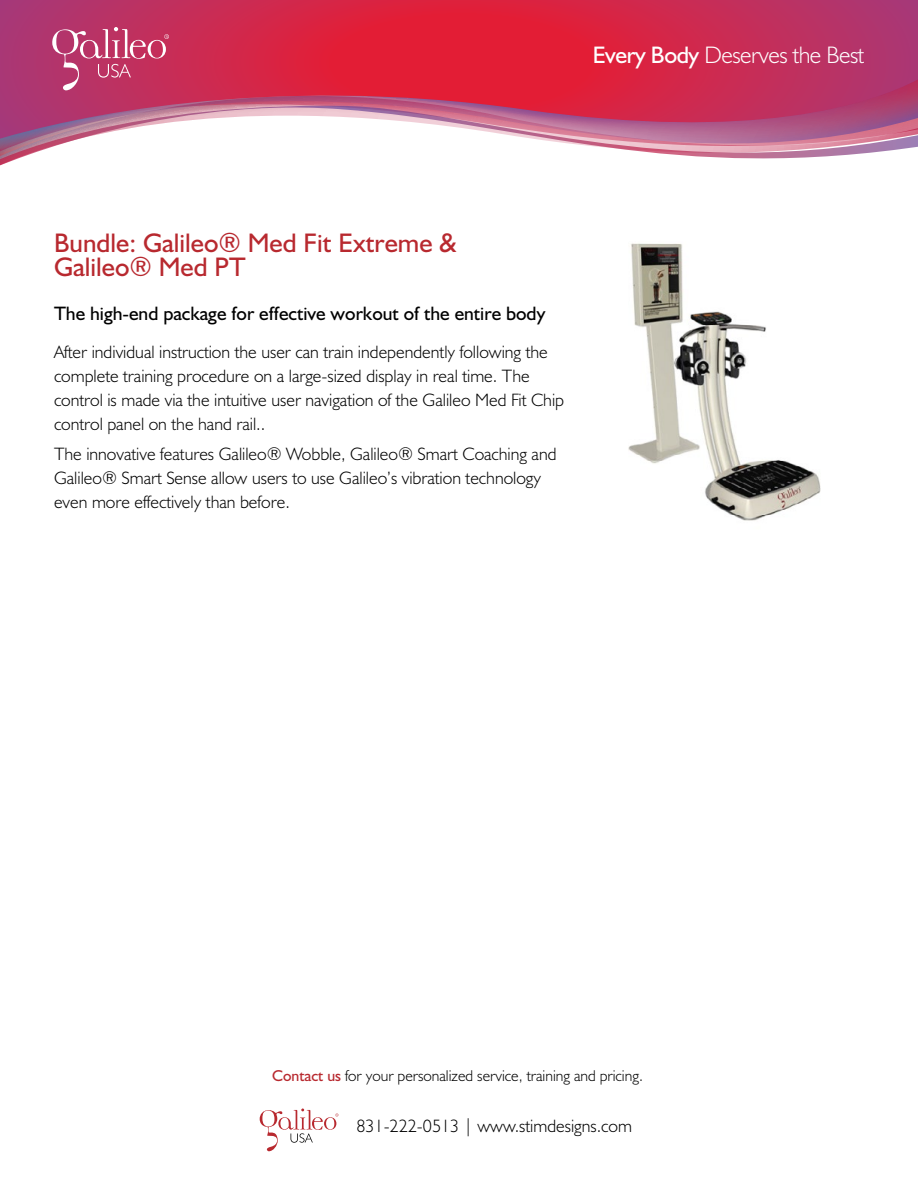
<style>
.page{position:relative;width:918px;height:1188px;background:#fff}
.page>*{position:absolute;margin:0;border:0;box-sizing:border-box;transform-origin:0 0}
.t1{font:27px/24px "Humanist 521 BT";color:#b8292f}
.t2{font:300 24px "Humanist 521 BT";letter-spacing:-.02em;color:#fff}
.t3{font:19.5px "Humanist 521 BT";color:#000}
.t4{font:300 18px/24px "Humanist 521 BT";color:#000}
.t5{font:300 15.75px "Humanist 521 BT";color:#000}
.s1{font-weight:400}
.s2{font-weight:400;color:#b8292f}
</style>
<div class="page">
<svg style="left:0;top:0;width:918px;height:106px;background:#cc294f"></svg>
<svg style="left:0;top:106px;width:918px;height:60px"></svg>
<svg style="left:260px;top:1109px;width:78px;height:42px"></svg>
<svg style="left:52px;top:27px;width:117px;height:63px;background:#c54c76"></svg>
<img style="left:628px;top:243px;width:193px;height:278px">
<h2 class="t2" style="left:593px;top:40px;width:273px"><span class="s1">Every Body</span> Deserves the Best</h2>
<h1 class="t1" style="left:54px;top:230px;width:404px">Bundle: Galileo® Med Fit Extreme &amp;<br>Galileo® Med PT</h1>
<p class="t3" style="left:54px;top:302px;width:493px">The high-end package for effective workout of the entire body</p>
<p class="t4" style="left:54px;top:339px;width:512px">After individual instruction the user can train independently following the complete training procedure on a large-sized display in real time. The control is made via the intuitive user navigation of the Galileo Med Fit Chip control panel on the hand rail..</p>
<p class="t4" style="left:54px;top:442px;width:504px">The innovative features Galileo® Wobble, Galileo® Smart Coaching and<br>Galileo® Smart Sense allow users to use Galileo’s vibration technology even more effectively than before.</p>
<p class="t5" style="left:272px;top:1066px;width:372px"><span class="s2">Contact us</span> for your personalized service, training and pricing.</p>
<p class="t4" style="left:356px;top:1114px;width:277px">831-222-0513 | www.stimdesigns.com</p>
</div>
